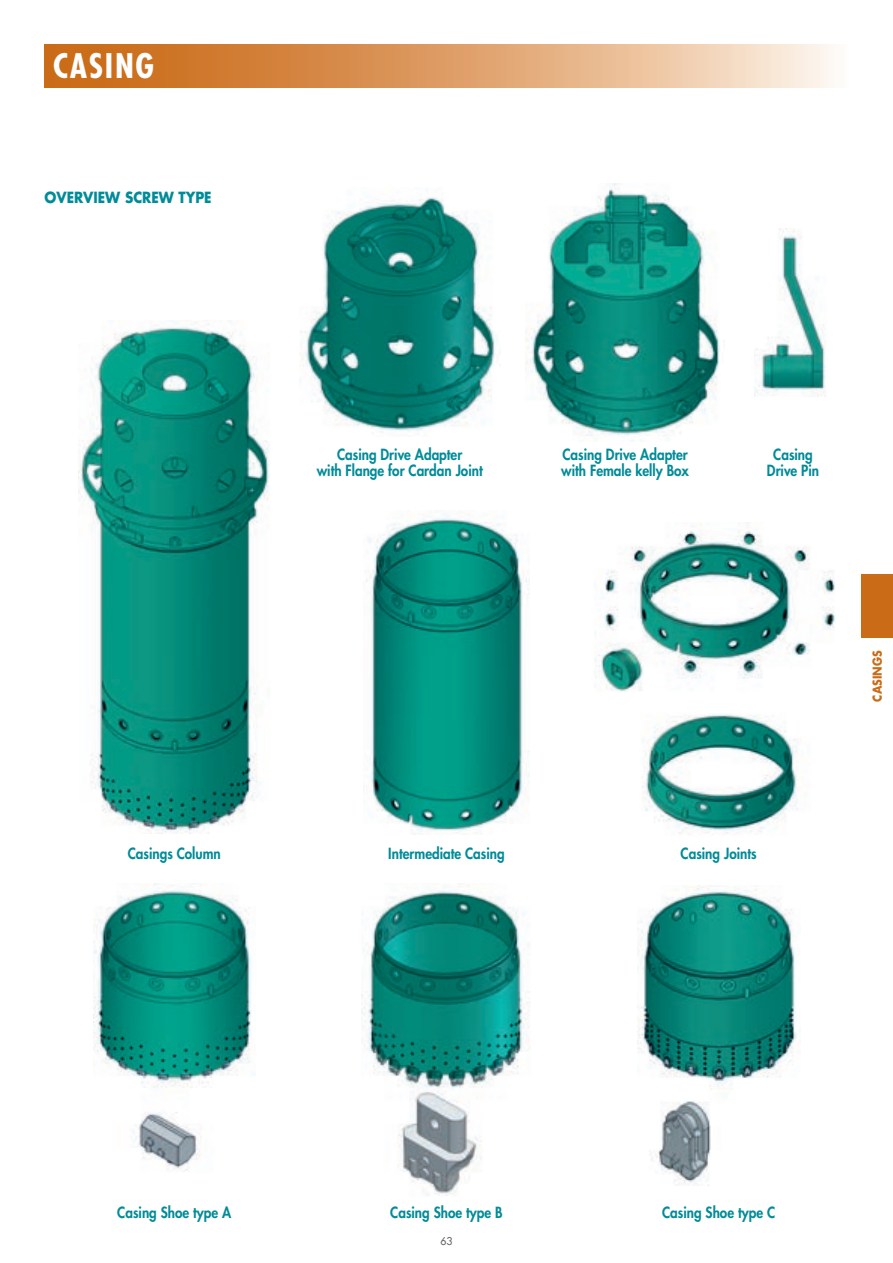
<style>
.page{position:relative;width:893px;height:1263px;background:#fff}
.page>*{position:absolute;margin:0;border:0;box-sizing:border-box;transform-origin:0 0}
.t1{font:700 condensed 33px "Futura";letter-spacing:.05em;color:#fff}
.t2{font:800 15px/16.5px "Futura";color:#008b98;text-align:center;scale:.9 1}
.t3{font:700 15px "Futura";color:#008b98;scale:.9 1}
.t4{font:700 12px "Futura";color:#ca6c17;scale:.9 1}
.t5{font:10.5px "Futura";color:#636366}
</style>
<div class="page">
<img style="left:78px;top:320px;width:191px;height:514px">
<img style="left:299px;top:197px;width:196px;height:234px">
<img style="left:525px;top:183px;width:195px;height:258px">
<img style="left:755px;top:228px;width:71px;height:168px">
<img style="left:93px;top:884px;width:162px;height:288px">
<img style="left:362px;top:889px;width:168px;height:307px">
<img style="left:363px;top:513px;width:167px;height:321px">
<img style="left:594px;top:522px;width:241px;height:312px">
<img style="left:637px;top:885px;width:160px;height:300px">
<div style="left:861px;top:574px;width:32px;height:64px;background:#ca6c17"></div>
<svg style="left:45px;top:45px;width:788px;height:42px;background:#dfa16c"></svg>
<h1 class="t1" style="left:53px;top:52px;width:103px">CASING</h1>
<p class="t3" style="left:45px;top:191px;width:187px">OVERVIEW SCREW TYPE</p>
<p class="t2" style="left:128px;top:846px;width:105px">Casings Column</p>
<p class="t2" style="left:317px;top:447px;width:186px">Casing Drive Adapter<br>with Flange for Cardan Joint</p>
<p class="t2" style="left:561px;top:447px;width:143px;text-align:left">Casing Drive Adapter with Female kelly Box</p>
<p class="t2" style="left:767px;top:447px;width:59px">Casing<br>Drive Pin</p>
<p class="t2" style="left:388px;top:846px;width:131px">Intermediate Casing</p>
<p class="t2" style="left:681px;top:846px;width:86px">Casing Joints</p>
<p class="t4" style="left:872px;top:702px;width:58px;rotate:-90deg">CASINGS</p>
<p class="t2" style="left:117px;top:1205px;width:128px">Casing Shoe type A</p>
<p class="t2" style="left:390px;top:1205px;width:126px">Casing Shoe type B</p>
<p class="t5" style="left:440px;top:1236px;width:14px">63</p>
<p class="t2" style="left:662px;top:1205px;width:127px">Casing Shoe type C</p>
</div>
